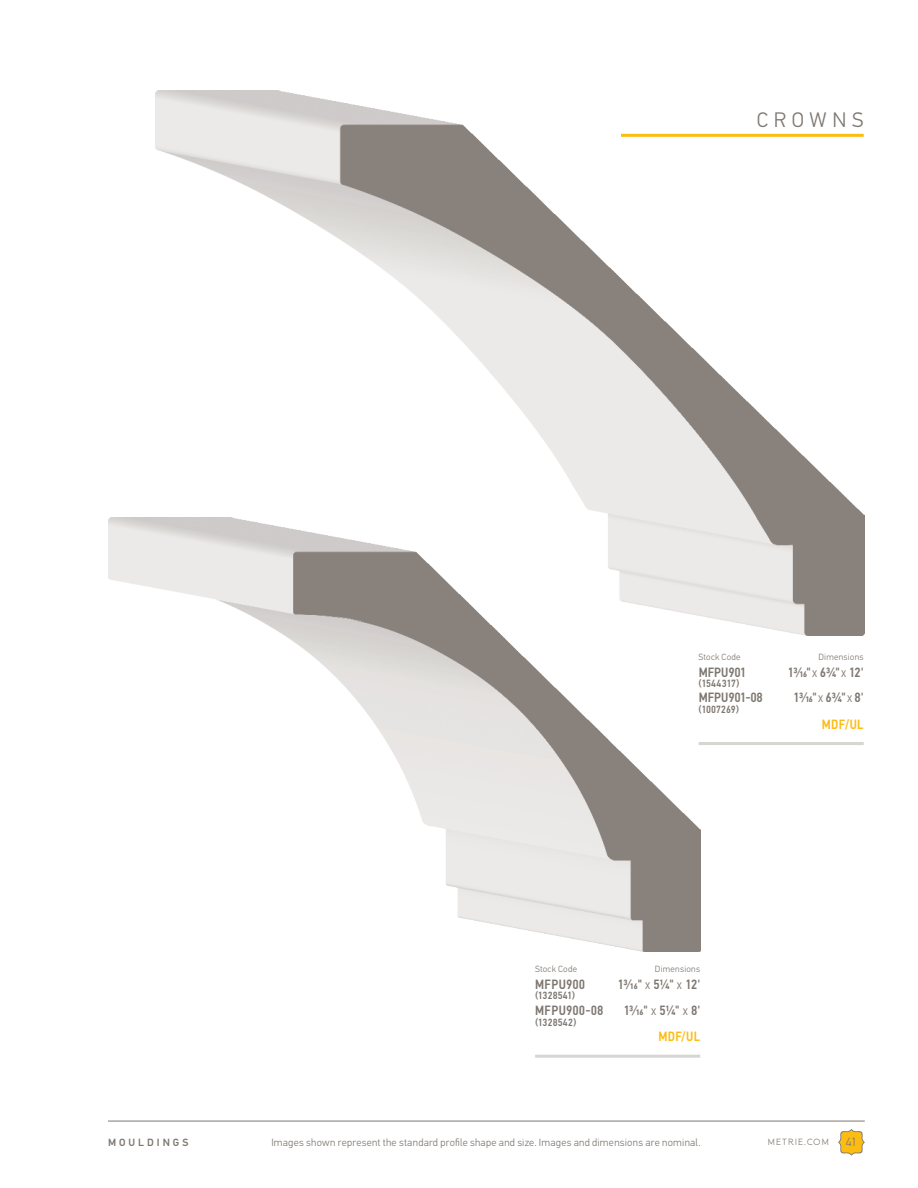
<style>
.page{position:relative;width:918px;height:1188px;background:#fff}
.page>*{position:absolute;margin:0;border:0;box-sizing:border-box;transform-origin:0 0}
.t1{font:300 21px "PF Din Text Pro";letter-spacing:.27em;color:#7e7771}
.t2{font:500 13.5px "PF Din Text Cond Pro";letter-spacing:.01em;color:#7e7771}
.t3{font:500 13.5px "PF Din Text Cond Pro";letter-spacing:.025em;color:#fdbc12}
.t4{font:300 12px "PF Din Text Pro";color:#7e7771}
.t5{font:300 10.5px "PF Din Text Pro";letter-spacing:.025em;color:#7e7771}
.t6{font:500 10.5px "PF Din Text Cond Pro";letter-spacing:.02em;color:#7e7771}
.t7{font:500 10.5px "PF Din Text Pro";letter-spacing:.285em;color:#7e7771}
.t8{font:300 9px "PF Din Text Pro";letter-spacing:.03em;color:#7e7771}
.t9{font:9px "Metrie";letter-spacing:.075em;color:#7e7771}
.s1{font-weight:300}
</style>
<div class="page">
<svg style="left:838px;top:1129px;width:27px;height:27px"></svg>
<hr style="left:108px;top:1121px;width:757px;height:1px;background:#7e7771">
<img style="left:156px;top:91px;width:708px;height:545px">
<hr style="left:699px;top:742px;width:165px;height:3px;background:#d7d5d2">
<hr style="left:535px;top:1055px;width:165px;height:3px;background:#d7d5d2">
<img style="left:108px;top:517px;width:592px;height:435px">
<hr style="left:621px;top:134px;width:243px;height:3px;background:#fdbc12">
<h1 class="t1" style="left:757px;top:108px;width:108px">CROWNS</h1>
<p class="t8" style="left:699px;top:651px;width:44px">Stock Code</p>
<p class="t8" style="left:818px;top:651px;width:47px">Dimensions</p>
<p class="t2" style="left:699px;top:664px;width:49px">MFPU901</p>
<p class="t2" style="left:787px;top:664px;width:78px">13⁄16" <span class="s1">x</span> 63⁄4" <span class="s1">x</span> 12'</p>
<p class="t6" style="left:699px;top:677px;width:42px">(1544317)</p>
<p class="t2" style="left:699px;top:690px;width:66px">MFPU901-08</p>
<p class="t2" style="left:793px;top:690px;width:72px">13⁄16" <span class="s1">x</span> 63⁄4" <span class="s1">x</span> 8'</p>
<p class="t6" style="left:699px;top:703px;width:42px">(1007269)</p>
<p class="t3" style="left:822px;top:716px;width:43px">MDF/UL</p>
<p class="t8" style="left:535px;top:964px;width:44px">Stock Code</p>
<p class="t8" style="left:655px;top:964px;width:47px">Dimensions</p>
<p class="t2" style="left:535px;top:976px;width:51px">MFPU900</p>
<p class="t2" style="left:617px;top:976px;width:84px">13⁄16" <span class="s1">x</span> 51⁄4" <span class="s1">x</span> 12'</p>
<p class="t6" style="left:535px;top:990px;width:41px">(1328541)</p>
<p class="t2" style="left:535px;top:1002px;width:70px">MFPU900-08</p>
<p class="t2" style="left:623px;top:1002px;width:78px">13⁄16" <span class="s1">x</span> 51⁄4" <span class="s1">x</span> 8'</p>
<p class="t6" style="left:535px;top:1016px;width:43px">(1328542)</p>
<p class="t3" style="left:658px;top:1028px;width:43px">MDF/UL</p>
<p class="t7" style="left:108px;top:1136px;width:82px">MOULDINGS</p>
<p class="t5" style="left:271px;top:1137px;width:431px">Images shown represent the standard profile shape and size. Images and dimensions are nominal.</p>
<p class="t9" style="left:767px;top:1137px;width:63px">METRIE.COM</p>
<p class="t4" style="left:846px;top:1135px;width:12px">41</p>
</div>
